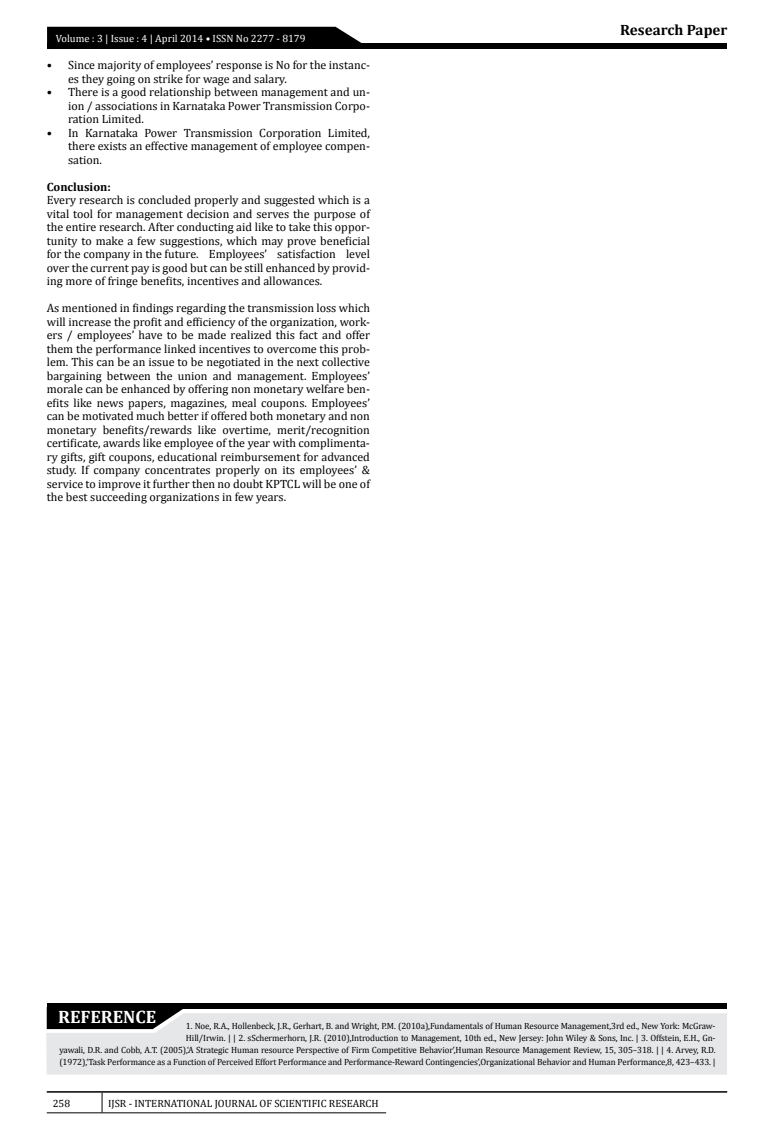
<style>
.page{position:relative;width:774px;height:1136px;background:#fff}
.page>*{position:absolute;margin:0;border:0;box-sizing:border-box;transform-origin:0 0}
.t1{font:700 18px "Cambria";color:#fff}
.t2{font:700 15px "Cambria";color:#000}
.t3{font:12px/13.5px "Cambria";color:#000;text-align:justify}
.t4{font:700 12px "Cambria";color:#000}
.t5{font:10.5px "Cambria";color:#000}
.t6{font:10.5px "Cambria";color:#fff}
.t7{font:9px/12px "Cambria";letter-spacing:-.01em;color:#000;text-align:right}
</style>
<div class="page">
<hr style="left:47px;top:1090px;width:680px;height:2px;background:#000">
<svg style="left:102px;top:1092px;width:1px;height:20px"></svg>
<hr style="left:47px;top:1112px;width:55px;height:1px;background:#000">
<hr style="left:102px;top:1112px;width:284px;height:1px;background:#000">
<div style="left:47px;top:43px;width:680px;height:6px;background:#000"></div>
<div style="left:47px;top:27px;width:315px;height:16px;background:#000"></div>
<div style="left:46px;top:1012px;width:681px;height:62px;background:#e6e7e8"></div>
<div style="left:47px;top:1002px;width:679px;height:6px;background:#000"></div>
<svg style="left:47px;top:1008px;width:139px;height:20px"></svg>
<p class="t6" style="left:56px;top:32px;width:251px">Volume : 3 | Issue : 4 | April 2014 • ISSN No 2277 - 8179</p>
<p class="t3" style="left:68px;top:58px;width:303px;text-indent:-21px">• Since majority of employees’ response is No for the instanc&shy;es they going on strike for wage and salary.</p>
<p class="t3" style="left:68px;top:85px;width:303px;text-indent:-21px">• There is a good relationship between management and un&shy;ion / associations in Karnataka Power Transmission Corpo&shy;ration Limited.</p>
<p class="t3" style="left:68px;top:126px;width:303px;text-indent:-21px">• In Karnataka Power Transmission Corporation Limited, there exists an effective management of employee compen&shy;sation.</p>
<p class="t4" style="left:47px;top:178px;width:66px">Conclusion:</p>
<p class="t3" style="left:47px;top:193px;width:325px">Every research is concluded properly and suggested which is a vital tool for management decision and serves the purpose of the entire research. After conducting aid like to take this oppor&shy;tunity to make a few suggestions, which may prove beneficial for the company in the future. Employees’ satisfaction level over the current pay is good but can be still enhanced by provid&shy;ing more of fringe benefits, incentives and allowances.</p>
<p class="t3" style="left:47px;top:301px;width:325px">As mentioned in findings regarding the transmission loss which will increase the profit and efficiency of the organization, work&shy;ers / employees’ have to be made realized this fact and offer them the performance linked incentives to overcome this prob&shy;lem. This can be an issue to be negotiated in the next collective bargaining between the union and management. Employees’ morale can be enhanced by offering non monetary welfare ben&shy;efits like news papers, magazines, meal coupons. Employees’ can be motivated much better if offered both monetary and non monetary benefits/rewards like overtime, merit/recognition certificate, awards like employee of the year with complimenta&shy;ry gifts, gift coupons, educational reimbursement for advanced study. If company concentrates properly on its employees’ &amp; service to improve it further then no doubt KPTCL will be one of the best succeeding organizations in few years.</p>
<p class="t2" style="left:620px;top:20px;width:109px">Research Paper</p>
<h1 class="t1" style="left:58px;top:1003px;width:99px">REFERENCE</h1>
<p class="t7" style="left:59px;top:1019px;width:658px">1. Noe, R.A., Hollenbeck, J.R., Gerhart, B. and Wright, P.M. (2010a),Fundamentals of Human Resource Management,3rd ed., New York: McGraw-<br>Hill/Irwin. | | 2. sSchermerhorn, J.R. (2010),Introduction to Management, 10th ed., New Jersey: John Wiley &amp; Sons, Inc. | 3. Offstein, E.H., Gn-<br>yawali, D.R. and Cobb, A.T. (2005),‘A Strategic Human resource Perspective of Firm Competitive Behavior’,Human Resource Management Review, 15, 305–318. | | 4. Arvey, R.D. (1972),‘Task Performance as a Function of Perceived Effort Performance and Performance-Reward Contingencies’,Organizational Behavior and Human Performance,8, 423–433. |</p>
<p class="t5" style="left:53px;top:1096px;width:19px">258</p>
<p class="t5" style="left:108px;top:1096px;width:272px">IJSR - INTERNATIONAL JOURNAL OF SCIENTIFIC RESEARCH</p>
</div>
